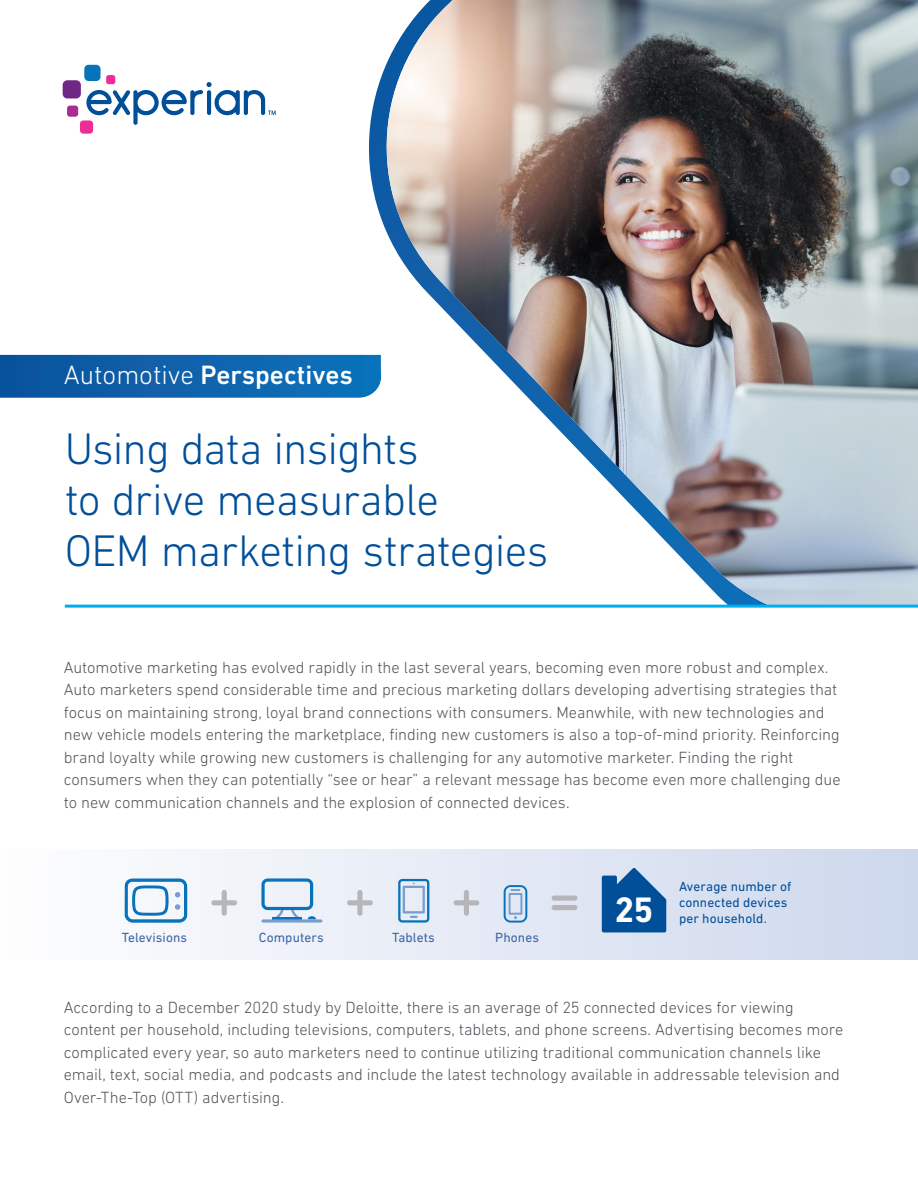
<style>
.page{position:relative;width:918px;height:1188px;background:#fff}
.page>*{position:absolute;margin:0;border:0;box-sizing:border-box;transform-origin:0 0}
.Title_heading_30_34{font:300 45px/51px "DIN Next W1 G";letter-spacing:-.015em;color:#014e99}
.Annotation_7_9{font:700 36px "DIN Next W1 G";color:#fff}
.t1{font:500 27px "DIN Next W1 G";color:#fff}
.Body_text_10_14{font:300 16.5px/22.5px "DIN Next W1 G";letter-spacing:-.005em;color:#50555b}
.Annotation_7_9-2{font:13.5px/16.2px "DIN Next W1 G";letter-spacing:.005em;color:#014e99}
.Annotation_7_9-3{font:13.5px "DIN Next W1 G";letter-spacing:.005em;color:#3c64a8}
.s1{font-weight:300}
</style>
<div class="page">
<div style="left:0;top:849px;width:918px;height:111px;background:linear-gradient(to right,#fdfefe,#ced8ed)"></div>
<img style="left:366px;top:0;width:552px;height:605px">
<hr style="left:65px;top:605px;width:853px;height:3px;background:#00aeef">
<div style="left:84px;top:65px;width:17px;height:16px;background:#0773bb;border-radius:4px"></div>
<div style="left:63px;top:80px;width:18px;height:18px;background:#6f2786;border-radius:5px"></div>
<div style="left:67px;top:106px;width:11px;height:11px;background:#ac2b91;border-radius:3px"></div>
<div style="left:80px;top:120px;width:13px;height:14px;background:#ed2d94;border-radius:3px"></div>
<div style="left:106px;top:75px;width:9px;height:9px;background:#ed2d94;border-radius:2px"></div>
<svg style="left:86px;top:82px;width:190px;height:43px"></svg>
<svg style="left:0;top:355px;width:384px;height:43px;background:#1064ac"></svg>
<svg style="left:125px;top:879px;width:62px;height:44px"></svg>
<svg style="left:261px;top:878px;width:55px;height:41px"></svg>
<svg style="left:261px;top:919px;width:61px;height:4px"></svg>
<svg style="left:398px;top:879px;width:31px;height:44px"></svg>
<svg style="left:504px;top:885px;width:23px;height:38px"></svg>
<svg style="left:602px;top:868px;width:64px;height:64px;background:#2868a8"></svg>
<div style="left:552px;top:896px;width:25px;height:5px;background:#b6b6ba;border-radius:3px"></div>
<div style="left:552px;top:905px;width:25px;height:5px;background:#b6b6ba;border-radius:3px"></div>
<svg style="left:211px;top:890px;width:26px;height:26px"></svg>
<svg style="left:347px;top:890px;width:26px;height:26px"></svg>
<svg style="left:454px;top:890px;width:25px;height:26px"></svg>
<p class="t1" style="left:64px;top:359px;width:291px"><span class="s1">Automotive</span> Perspectives</p>
<p class="Title_heading_30_34" style="left:65px;top:423px;width:485px">Using data insights<br>to drive measurable<br>OEM marketing strategies</p>
<p class="Body_text_10_14" style="left:64px;top:656px;width:778px">Automotive marketing has evolved rapidly in the last several years, becoming even more robust and complex.<br>Auto marketers spend considerable time and precious marketing dollars developing advertising strategies that focus on maintaining strong, loyal brand connections with consumers. Meanwhile, with new technologies and new vehicle models entering the marketplace, finding new customers is also a top-of-mind priority. Reinforcing brand loyalty while growing new customers is challenging for any automotive marketer. Finding the right consumers when they can potentially “see or hear” a relevant message has become even more challenging due to new communication channels and the explosion of connected devices.</p>
<p class="Annotation_7_9-3" style="left:122px;top:929px;width:67px">Televisions</p>
<p class="Annotation_7_9-3" style="left:259px;top:929px;width:66px">Computers</p>
<p class="Annotation_7_9-3" style="left:392px;top:929px;width:44px">Tablets</p>
<p class="Annotation_7_9-3" style="left:495px;top:929px;width:45px">Phones</p>
<p class="Annotation_7_9" style="left:615px;top:889px;width:41px">25</p>
<p class="Annotation_7_9-2" style="left:679px;top:878px;width:114px">Average number of connected devices per household.</p>
<p class="Body_text_10_14" style="left:64px;top:996px;width:781px">According to a December 2020 study by Deloitte, there is an average of 25 connected devices for viewing content per household, including televisions, computers, tablets, and phone screens. Advertising becomes more complicated every year, so auto marketers need to continue utilizing traditional communication channels like email, text, social media, and podcasts and include the latest technology available in addressable television and Over-The-Top (OTT) advertising.</p>
</div>
